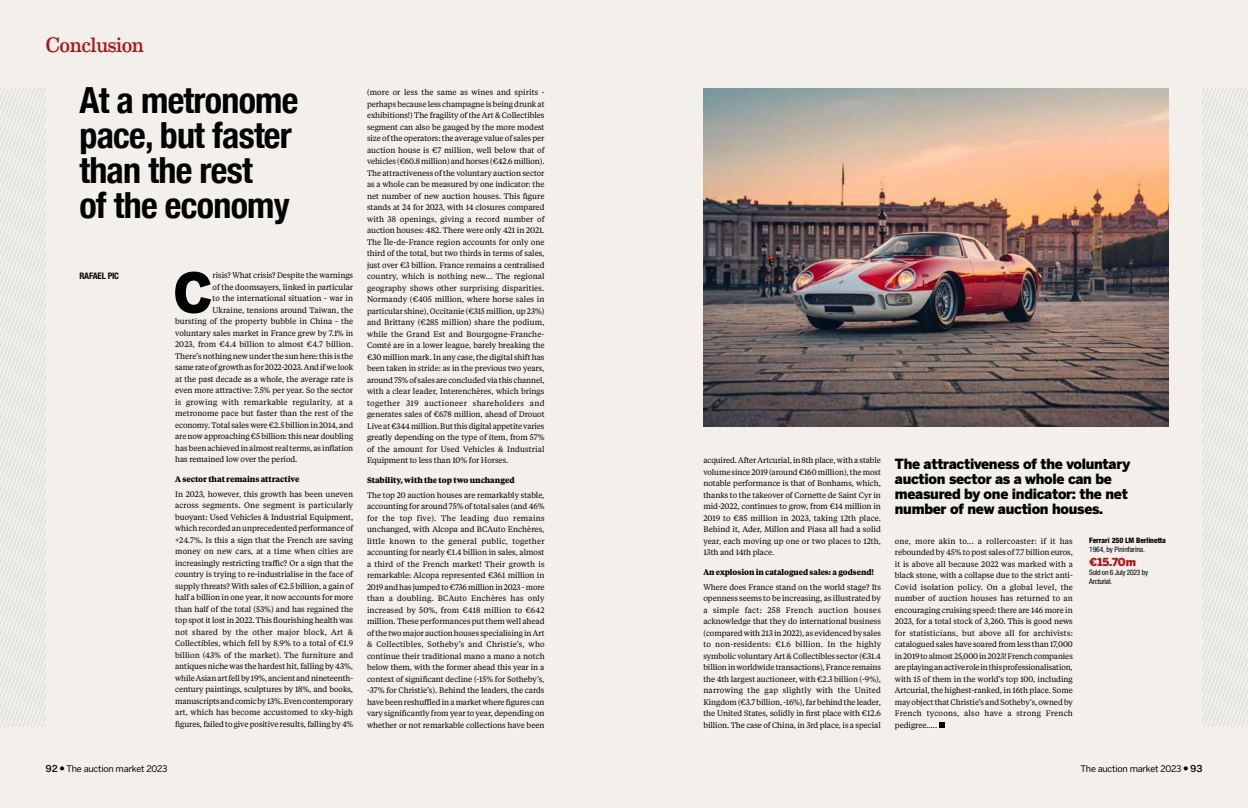
<style>
.page{position:relative;width:1248px;height:808px;background:#fff}
.page>*{position:absolute;margin:0;border:0;box-sizing:border-box;transform-origin:0 0}
.t1{font:900 54.6px "Benton Sans";color:#000}
.t2{font:700 condensed 36px/35px "Helvetica Neue";letter-spacing:-.02em;color:#000}
.t3{font:21px "Eames Century Modern";letter-spacing:-.03em;color:#b11116;scale:.95 1}
.t4{font:900 14px/14.9px "Benton Sans";letter-spacing:-.02em;color:#000}
.t5{font:900 11px "Benton Sans";color:#b11116}
.t6{font:9px "Benton Sans";letter-spacing:-.02em;color:#000}
.t7{font:700 condensed 9px "Helvetica Neue LT Std";letter-spacing:-.02em;color:#000}
.t8{font:8px/11.5px "Tiempos Text";letter-spacing:-.005em;color:#000;text-align:justify}
.t9{font:700 8px "Tiempos Text";letter-spacing:-.005em;color:#000}
.t10{font:700 8px "Tiempos Text";letter-spacing:-.005em;color:#000;scale:.96 1}
.t11{font:8px "Tiempos Text";letter-spacing:.025em;color:#000}
.t12{font:condensed 7.5px/9px "Helvetica Neue LT Std";letter-spacing:-.03em;color:#000}
.t13{font:800 condensed 7.5px "Helvetica Neue LT Std";letter-spacing:-.01em;color:#000}
.t14{font:condensed 7.5px "Helvetica Neue LT Std";letter-spacing:-.01em;color:#000}
.s1{font-family:"Sequel Sans Medium Body";font-size:10px}
.s2{font-family:"Sequel Sans Light Disp";font-size:10px}
</style>
<div class="page">
<div style="left:0;top:0;width:1247px;height:808px;background:#f3f0eb"></div>
<svg style="left:0;top:88px;width:46px;height:638px"></svg>
<svg style="left:1202px;top:88px;width:45px;height:638px"></svg>
<img style="left:703px;top:88px;width:465px;height:339px">
<svg style="left:939px;top:722px;width:5px;height:6px"></svg>
<h3 class="t3" style="left:45px;top:29px;width:105px">Conclusion</h3>
<h2 class="t2" style="left:79px;top:80px;width:221px">At a metronome pace, but faster than the rest<br>of the economy</h2>
<p class="t7" style="left:79px;top:270px;width:41px">RAFAEL PIC</p>
<h1 class="t1" style="left:173px;top:258px;width:41px">C</h1>
<p class="t8" style="left:212px;top:269px;width:142px">risis? What crisis? Despite the warnings</p>
<p class="t8" style="left:212px;top:281px;width:142px">of the doomsayers, linked in particular</p>
<p class="t8" style="left:212px;top:292px;width:142px">to the international situation - war in</p>
<p class="t8" style="left:212px;top:304px;width:142px">Ukraine, tensions around Taiwan, the</p>
<p class="t8" style="left:175px;top:315px;width:179px">bursting of the property bubble in China - the</p>
<p class="t8" style="left:175px;top:327px;width:180px">voluntary sales market in France grew by 7.1% in</p>
<p class="t8" style="left:175px;top:338px;width:179px">2023, from €4.4 billion to almost €4.7 billion.</p>
<p class="t8" style="left:175px;top:350px;width:179px">There’s nothing new under the sun here: this is the</p>
<p class="t8" style="left:175px;top:361px;width:179px">same rate of growth as for 2022-2023. And if we look</p>
<p class="t8" style="left:175px;top:373px;width:180px">at the past decade as a whole, the average rate is</p>
<p class="t8" style="left:175px;top:384px;width:179px">even more attractive: 7.5% per year. So the sector</p>
<p class="t11" style="left:175px;top:396px;width:179px">is growing with remarkable regularity, at a</p>
<p class="t8" style="left:175px;top:407px;width:180px">metronome pace but faster than the rest of the</p>
<p class="t8" style="left:175px;top:419px;width:180px">economy. Total sales were €2.5 billion in 2014, and</p>
<p class="t8" style="left:175px;top:430px;width:179px">are now approaching €5 billion: this near doubling</p>
<p class="t8" style="left:175px;top:442px;width:179px">has been achieved in almost real terms, as inflation</p>
<p class="t8" style="left:175px;top:453px;width:124px">has remained low over the period.</p>
<p class="t9" style="left:175px;top:473px;width:126px">A sector that remains attractive</p>
<p class="t8" style="left:175px;top:488px;width:180px">In 2023, however, this growth has been uneven across segments. One segment is particularly buoyant: Used Vehicles &amp; Industrial Equipment, which recorded an unprecedented performance of +24.7%. Is this a sign that the French are saving money on new cars, at a time when cities are increasingly restricting traffic? Or a sign that the country is trying to re-industrialise in the face of supply threats? With sales of €2.5 billion, a gain of half a billion in one year, it now accounts for more than half of the total (53%) and has regained the top spot it lost in 2022. This flourishing health was not shared by the other major block, Art &amp; Collectibles, which fell by 8.9% to a total of €1.9 billion (43% of the market). The furniture and antiques niche was the hardest hit, falling by 43%, while Asian art fell by 19%, ancient and nineteenth&shy;century paintings, sculptures by 18%, and books, manuscripts and comic by 13%. Even contemporary art, which has become accustomed to sky-high figures, failed to give positive results, falling by 4%</p>
<p class="t8" style="left:367px;top:86px;width:179px">(more or less the same as wines and spirits - perhaps because less champagne is being drunk at exhibitions!) The fragility of the Art &amp; Collectibles segment can also be gauged by the more modest size of the operators: the average value of sales per auction house is €7 million, well below that of vehicles (€60.8 million) and horses (€42.6 million).<br>The attractiveness of the voluntary auction sector as a whole can be measured by one indicator: the net number of new auction houses. This figure stands at 24 for 2023, with 14 closures compared with 38 openings, giving a record number of auction houses: 482. There were only 421 in 2021.<br>The Île-de-France region accounts for only one third of the total, but two thirds in terms of sales, just over €3 billion. France remains a centralised country, which is nothing new... The regional geography shows other surprising disparities.<br>Normandy (€405 million, where horse sales in particular shine), Occitanie (€315 million, up 23%) and Brittany (€285 million) share the podium, while the Grand Est and Bourgogne-Franche-Comté are in a lower league, barely breaking the €30 million mark. In any case, the digital shift has been taken in stride: as in the previous two years, around 75% of sales are concluded via this channel, with a clear leader, Interenchères, which brings together 319 auctioneer shareholders and generates sales of €678 million, ahead of Drouot Live at €344 million. But this digital appetite varies greatly depending on the type of item, from 57% of the amount for Used Vehicles &amp; Industrial Equipment to less than 10% for Horses.</p>
<p class="t9" style="left:367px;top:474px;width:149px">Stability, with the top two unchanged</p>
<p class="t8" style="left:367px;top:489px;width:179px">The top 20 auction houses are remarkably stable, accounting for around 75% of total sales (and 46% for the top five). The leading duo remains unchanged, with Alcopa and BCAuto Enchères, little known to the general public, together accounting for nearly €1.4 billion in sales, almost a third of the French market! Their growth is remarkable: Alcopa represented €361 million in 2019 and has jumped to €736 million in 2023 - more than a doubling. BCAuto Enchères has only increased by 50%, from €418 million to €642 million. These performances put them well ahead of the two major auction houses specialising in Art &amp; Collectibles, Sotheby’s and Christie’s, who continue their traditional mano a mano a notch below them, with the former ahead this year in a context of significant decline (-15% for Sotheby’s, -37% for Christie’s). Behind the leaders, the cards have been reshuffled in a market where figures can vary significantly from year to year, depending on whether or not remarkable collections have been</p>
<p class="t8" style="left:703px;top:454px;width:179px">acquired. After Artcurial, in 8th place, with a stable volume since 2019 (around €160 million), the most notable performance is that of Bonhams, which, thanks to the takeover of Cornette de Saint Cyr in mid-2022, continues to grow, from €14 million in 2019 to €85 million in 2023, taking 12th place.<br>Behind it, Ader, Millon and Piasa all had a solid year, each moving up one or two places to 12th, 13th and 14th place.</p>
<p class="t10" style="left:703px;top:566px;width:179px">An explosion in catalogued sales: a godsend!</p>
<p class="t8" style="left:703px;top:581px;width:179px">Where does France stand on the world stage? Its openness seems to be increasing, as illustrated by a simple fact: 258 French auction houses acknowledge that they do international business (compared with 213 in 2022), as evidenced by sales to non-residents: €1.6 billion. In the highly symbolic voluntary Art &amp; Collectibles sector (€31.4 billion in worldwide transactions), France remains the 4th largest auctioneer, with €2.3 billion (-9%), narrowing the gap slightly with the United Kingdom (€3.7 billion, -16%), far behind the leader, the United States, solidly in first place with €12.6 billion. The case of China, in 3rd place, is a special</p>
<h3 class="t4" style="left:894px;top:457px;width:237px">The attractiveness of the voluntary auction sector as a whole can be measured by one indicator: the net number of new auction houses.</h3>
<p class="t13" style="left:1089px;top:536px;width:78px">Ferrari 250 LM Berlinetta</p>
<p class="t14" style="left:1089px;top:545px;width:57px">1964, by Pininfarina.</p>
<h3 class="t5" style="left:1089px;top:555px;width:48px">€15.70m</h3>
<p class="t12" style="left:1089px;top:568px;width:60px">Sold on 6 July 2023 by<br>Arcturial.</p>
<p class="t8" style="left:894px;top:535px;width:180px">one, more akin to... a rollercoaster: if it has rebounded by 45% to post sales of 7.7 billion euros, it is above all because 2022 was marked with a black stone, with a collapse due to the strict anti-Covid isolation policy. On a global level, the number of auction houses has returned to an encouraging cruising speed: there are 146 more in 2023, for a total stock of 3,260. This is good news for statisticians, but above all for archivists: catalogued sales have soared from less than 17,000 in 2019 to almost 25,000 in 2023! French companies are playing an active role in this professionalisation, with 15 of them in the world’s top 100, including Artcurial, the highest-ranked, in 16th place. Some may object that Christie’s and Sotheby’s, owned by French tycoons, also have a strong French pedigree.....</p>
<p class="t6" style="left:45px;top:764px;width:124px"><span class="s1">92</span> <span class="s2">•</span> The auction market 2023</p>
<p class="t6" style="left:1080px;top:764px;width:124px">The auction market 2023 <span class="s2">•</span> <span class="s1">93</span></p>
</div>
